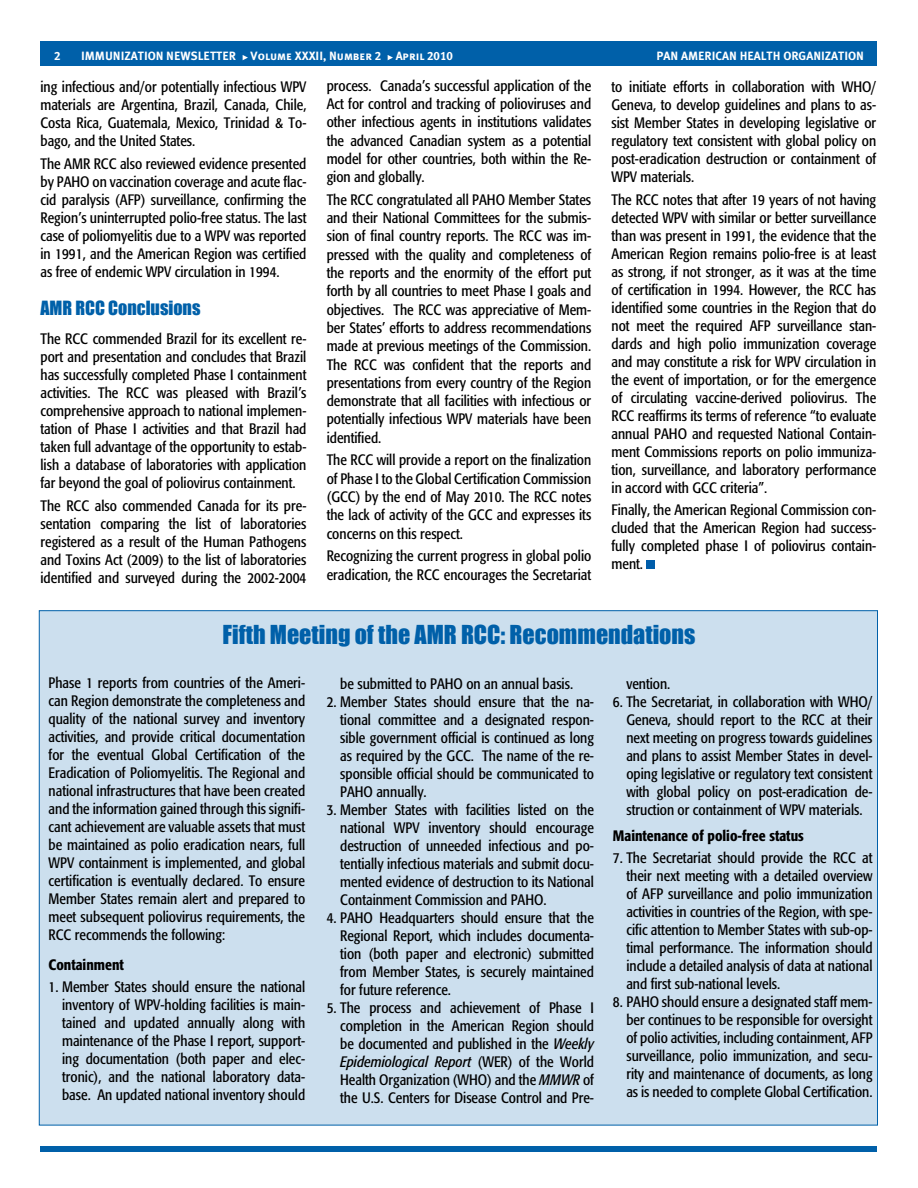
<style>
.page{position:relative;width:918px;height:1188px;background:#fff}
.page>*{position:absolute;margin:0;border:0;box-sizing:border-box;transform-origin:0 0}
.t1{font:24px "Impact";color:#0060a9}
.t2{font:18px "Impact";color:#0060a9}
.t3{font:condensed 15px/18px "Formata";color:#000;text-align:justify}
.t4{font:500 condensed 15px "Formata";color:#000}
.t5{font:12px "Meta Plus Bold Caps";color:#fff}
.s1{font-style:italic}
</style>
<div class="page">
<div style="left:40px;top:41px;width:838px;height:25px;background:#0060a9"></div>
<svg style="left:243px;top:55px;width:5px;height:5px"></svg>
<svg style="left:388px;top:55px;width:5px;height:5px"></svg>
<div style="left:40px;top:1146px;width:838px;height:6px;background:#0060a9"></div>
<div style="left:39px;top:610px;width:839px;height:515px;background:#ccdfee;border:1px solid #0060a9"></div>
<div style="left:647px;top:561px;width:8px;height:8px;background:#005daa"></div>
<p class="t5" style="left:54px;top:49px;width:8px">2</p>
<p class="t5" style="left:81px;top:49px;width:373px">IMMUNIZATION NEWSLETTER Volume XXXII, Number 2 April 2010</p>
<p class="t5" style="left:657px;top:49px;width:209px">PAN AMERICAN HEALTH ORGANIZATION</p>
<p class="t3" style="left:40px;top:78px;width:267px">ing infectious and/or potentially infectious WPV materials are Argentina, Brazil, Canada, Chile, Costa Rica, Guatemala, Mexico, Trinidad &amp; To&shy;bago, and the United States.</p>
<p class="t3" style="left:40px;top:154px;width:267px">The AMR RCC also reviewed evidence presented by PAHO on vaccination coverage and acute flac&shy;cid paralysis (AFP) surveillance, confirming the Region’s uninterrupted polio-free status. The last case of poliomyelitis due to a WPV was reported in 1991, and the American Region was certified as free of endemic WPV circulation in 1994.</p>
<p class="t2" style="left:40px;top:294px;width:162px">AMR RCC Conclusions</p>
<p class="t3" style="left:40px;top:330px;width:267px">The RCC commended Brazil for its excellent re&shy;port and presentation and concludes that Brazil has successfully completed Phase I containment activities. The RCC was pleased with Brazil’s comprehensive approach to national implemen&shy;tation of Phase I activities and that Brazil had taken full advantage of the opportunity to estab&shy;lish a database of laboratories with application far beyond the goal of poliovirus containment.</p>
<p class="t3" style="left:40px;top:496px;width:267px">The RCC also commended Canada for its pre&shy;sentation comparing the list of laboratories registered as a result of the Human Pathogens and Toxins Act (2009) to the list of laboratories identified and surveyed during the 2002-2004</p>
<p class="t3" style="left:327px;top:76px;width:266px">process. Canada’s successful application of the Act for control and tracking of polioviruses and other infectious agents in institutions validates the advanced Canadian system as a potential model for other countries, both within the Re&shy;gion and globally.</p>
<p class="t3" style="left:327px;top:191px;width:266px">The RCC congratulated all PAHO Member States and their National Committees for the submis&shy;sion of final country reports. The RCC was im&shy;pressed with the quality and completeness of the reports and the enormity of the effort put forth by all countries to meet Phase I goals and objectives. The RCC was appreciative of Mem&shy;ber States’ efforts to address recommendations made at previous meetings of the Commission.<br>The RCC was confident that the reports and presentations from every country of the Region demonstrate that all facilities with infectious or potentially infectious WPV materials have been identified.</p>
<p class="t3" style="left:327px;top:451px;width:266px">The RCC will provide a report on the finalization of Phase I to the Global Certification Commission (GCC) by the end of May 2010. The RCC notes the lack of activity of the GCC and expresses its concerns on this respect.</p>
<p class="t3" style="left:327px;top:547px;width:266px">Recognizing the current progress in global polio eradication, the RCC encourages the Secretariat</p>
<p class="t3" style="left:612px;top:78px;width:266px">to initiate efforts in collaboration with WHO/ Geneva, to develop guidelines and plans to as&shy;sist Member States in developing legislative or regulatory text consistent with global policy on post-eradication destruction or containment of WPV materials.</p>
<p class="t3" style="left:612px;top:190px;width:266px">The RCC notes that after 19 years of not having detected WPV with similar or better surveillance than was present in 1991, the evidence that the American Region remains polio-free is at least as strong, if not stronger, as it was at the time of certification in 1994. However, the RCC has identified some countries in the Region that do not meet the required AFP surveillance stan&shy;dards and high polio immunization coverage and may constitute a risk for WPV circulation in the event of importation, or for the emergence of circulating vaccine-derived poliovirus. The RCC reaffirms its terms of reference “to evaluate annual PAHO and requested National Contain&shy;ment Commissions reports on polio immuniza&shy;tion, surveillance, and laboratory performance in accord with GCC criteria”.</p>
<p class="t3" style="left:612px;top:501px;width:266px">Finally, the American Regional Commission con&shy;cluded that the American Region had success&shy;fully completed phase I of poliovirus contain&shy;ment.</p>
<h1 class="t1" style="left:223px;top:616px;width:474px">Fifth Meeting of the AMR RCC: Recommendations</h1>
<p class="t3" style="left:49px;top:674px;width:258px">Phase 1 reports from countries of the Ameri&shy;can Region demonstrate the completeness and quality of the national survey and inventory activities, and provide critical documentation for the eventual Global Certification of the Eradication of Poliomyelitis. The Regional and national infrastructures that have been created and the information gained through this signifi&shy;cant achievement are valuable assets that must be maintained as polio eradication nears, full WPV containment is implemented, and global certification is eventually declared. To ensure Member States remain alert and prepared to meet subsequent poliovirus requirements, the RCC recommends the following:</p>
<p class="t4" style="left:49px;top:955px;width:77px">Containment</p>
<p class="t3" style="left:62px;top:978px;width:245px;text-indent:-14px">1. Member States should ensure the national inventory of WPV-holding facilities is main&shy;tained and updated annually along with maintenance of the Phase I report, support&shy;ing documentation (both paper and elec&shy;tronic), and the national laboratory data&shy;base. An updated national inventory should</p>
<p class="t3" style="left:340px;top:675px;width:234px">be submitted to PAHO on an annual basis.</p>
<p class="t3" style="left:340px;top:693px;width:255px;text-indent:-14px">2. Member States should ensure that the na&shy;tional committee and a designated respon&shy;sible government official is continued as long as required by the GCC. The name of the re&shy;sponsible official should be communicated to PAHO annually.</p>
<p class="t3" style="left:340px;top:801px;width:255px;text-indent:-14px">3. Member States with facilities listed on the national WPV inventory should encourage destruction of unneeded infectious and po&shy;tentially infectious materials and submit docu&shy;mented evidence of destruction to its National Containment Commission and PAHO.</p>
<p class="t3" style="left:340px;top:909px;width:255px;text-indent:-14px">4. PAHO Headquarters should ensure that the Regional Report, which includes documenta&shy;tion (both paper and electronic) submitted from Member States, is securely maintained for future reference.</p>
<p class="t3" style="left:340px;top:999px;width:255px;text-indent:-14px">5. The process and achievement of Phase I completion in the American Region should be documented and published in the <span class="s1">Weekly Epidemiological Report</span> (WER) of the World Health Organization (WHO) and the <span class="s1">MMWR</span> of the U.S. Centers for Disease Control and Pre-</p>
<p class="t3" style="left:626px;top:675px;width:46px">vention.</p>
<p class="t3" style="left:626px;top:693px;width:248px;text-indent:-14px">6. The Secretariat, in collaboration with WHO/ Geneva, should report to the RCC at their next meeting on progress towards guidelines and plans to assist Member States in devel&shy;oping legislative or regulatory text consistent with global policy on post-eradication de&shy;struction or containment of WPV materials.</p>
<p class="t4" style="left:613px;top:826px;width:192px">Maintenance of polio-free status</p>
<p class="t3" style="left:626px;top:849px;width:248px;text-indent:-14px">7. The Secretariat should provide the RCC at their next meeting with a detailed overview of AFP surveillance and polio immunization activities in countries of the Region, with spe&shy;cific attention to Member States with sub-op&shy;timal performance. The information should include a detailed analysis of data at national and first sub-national levels.</p>
<p class="t3" style="left:626px;top:993px;width:248px;text-indent:-14px">8. PAHO should ensure a designated staff mem&shy;ber continues to be responsible for oversight of polio activities, including containment, AFP surveillance, polio immunization, and secu&shy;rity and maintenance of documents, as long as is needed to complete Global Certification.</p>
</div>
